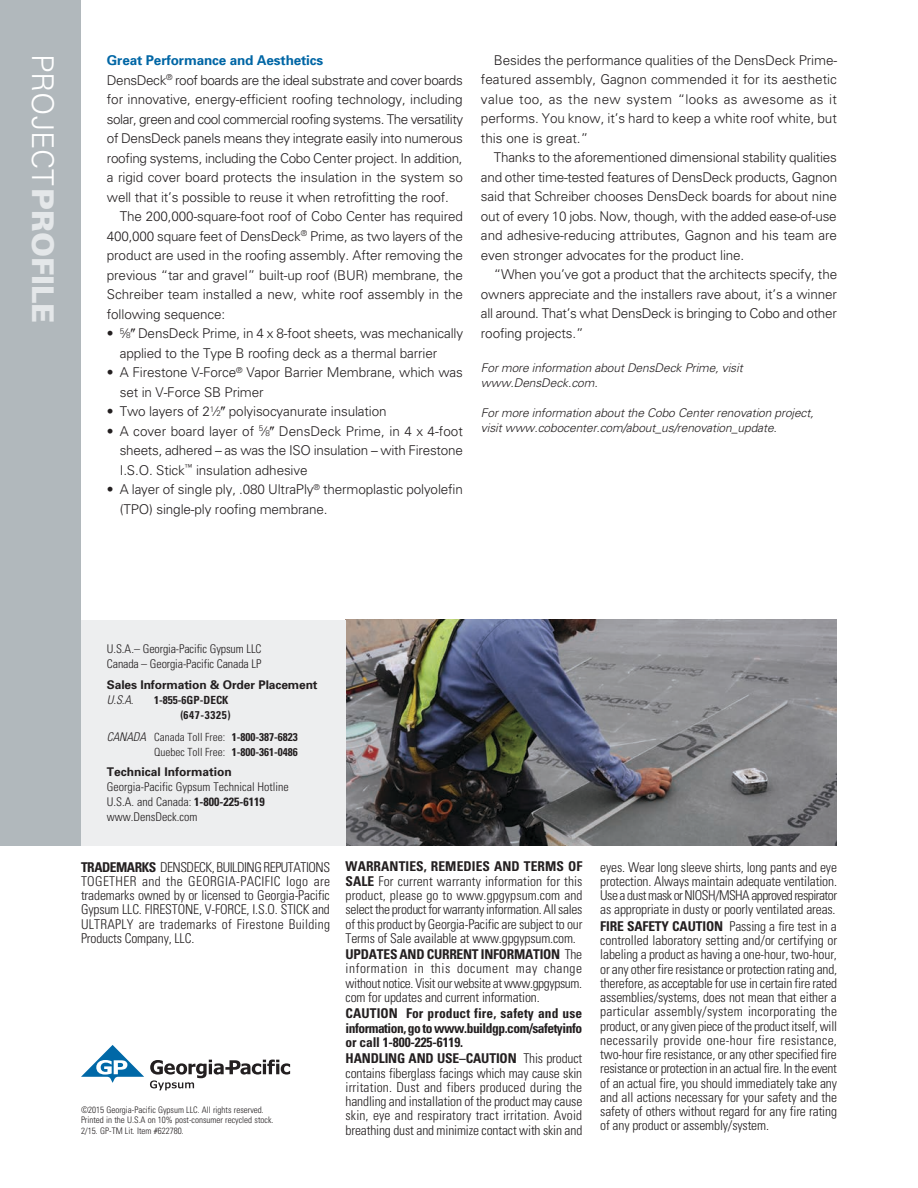
<style>
.page{position:relative;width:918px;height:1188px;background:#fff}
.page>*{position:absolute;margin:0;border:0;box-sizing:border-box;transform-origin:0 0}
.t1{font:300 30px "Univers";color:#fff}
.t2{font:300 13.5px/19.5px "Univers";letter-spacing:-.01em;color:#231f20;text-align:justify}
.t3{font:300 condensed 13.5px/14.2px "Univers";letter-spacing:-.01em;color:#231f20;text-align:justify}
.t4{font:700 condensed 13.5px/14.2px "Univers";letter-spacing:-.035em;color:#231f20;text-align:justify}
.t5{font:italic 300 12px/15px "Univers";letter-spacing:-.01em;color:#231f20}
.t6{font:300 condensed 12px/15px "Univers";color:#231f20}
.t7{font:700 12px "Univers";letter-spacing:-.01em;color:#231f20}
.t8{font:italic 300 condensed 12px "Univers";color:#231f20}
.t9{font:300 condensed 11.25px/15px "Univers";color:#231f20;text-align:right}
.t10{font:700 condensed 11.25px/15px "Univers";color:#231f20;text-align:right}
.t11{font:300 condensed 9px/10.5px "Univers";color:#231f20}
.s1{font-weight:900;color:#e4e7e9}
.s2{font-weight:700;color:#0066a5}
.s3{font-size:8.1px}
.s4{font-family:"Universal Newswith Comm Pi";font-weight:400}
.s5{font-style:italic;font-size:12px}
.s6{font-weight:700}
</style>
<div class="page">
<svg style="left:81px;top:1045px;width:63px;height:38px"></svg>
<svg style="left:150px;top:1060px;width:140px;height:30px"></svg>
<img style="left:346px;top:620px;width:491px;height:226px">
<div style="left:54px;top:620px;width:291px;height:226px;background:#edeeef"></div>
<div style="left:0;top:0;width:81px;height:846px;background:#b1b8bc"></div>
<h1 class="t1" style="left:61px;top:54px;width:271px;rotate:90deg">PROJECT<span class="s1">PROFILE</span></h1>
<p class="t2" style="left:107px;top:50px;width:358px;text-align:left"><span class="s2">Great Performance and Aesthetics<br></span>DensDeck<sup>®</sup> roof boards are the ideal substrate and cover boards for innovative, energy-efficient roofing technology, including solar, green and cool commercial roofing systems. The versatility of DensDeck panels means they integrate easily into numerous roofing systems, including the Cobo Center project. In addition, a rigid cover board protects the insulation in the system so well that it’s possible to reuse it when retrofitting the roof.</p>
<p class="t2" style="left:107px;top:206px;width:358px;text-indent:13px">The 200,000-square-foot roof of Cobo Center has required 400,000 square feet of DensDeck<sup>®</sup> Prime, as two layers of the product are used in the roofing assembly. After removing the previous “tar and gravel” built-up roof (BUR) membrane, the Schreiber team installed a new, white roof assembly in the following sequence:</p>
<p class="t2" style="left:120px;top:323px;width:345px;text-indent:-13px">• <sup>5</sup>⁄<span class="s3">8</span><span class="s4">(</span> DensDeck Prime, in 4 x 8-foot sheets, was mechanically applied to the Type B roofing deck as a thermal barrier</p>
<p class="t2" style="left:120px;top:362px;width:345px;text-indent:-13px">• A Firestone V-Force<sup>®</sup> Vapor Barrier Membrane, which was set in V-Force SB Primer</p>
<p class="t2" style="left:107px;top:401px;width:281px">• Two layers of 2<sup>1</sup>⁄<span class="s3">2</span><span class="s4">(</span> polyisocyanurate insulation</p>
<p class="t2" style="left:120px;top:421px;width:345px;text-indent:-13px">• A cover board layer of <sup>5</sup>⁄<span class="s3">8</span><span class="s4">(</span> DensDeck Prime, in 4 x 4-foot sheets, adhered – as was the ISO insulation – with Firestone I.S.O. Stick<sup>™</sup> insulation adhesive</p>
<p class="t2" style="left:120px;top:479px;width:345px;text-indent:-13px">• A layer of single ply, .080 UltraPly<sup>®</sup> thermoplastic polyolefin (TPO) single-ply roofing membrane.</p>
<p class="t2" style="left:481px;top:50px;width:358px;text-indent:13px">Besides the performance qualities of the DensDeck Prime&shy;featured assembly, Gagnon commended it for its aesthetic value too, as the new system “looks as awesome as it performs. You know, it’s hard to keep a white roof white, but this one is great.”</p>
<p class="t2" style="left:481px;top:147px;width:358px;text-indent:13px">Thanks to the aforementioned dimensional stability qualities and other time-tested features of DensDeck products, Gagnon said that Schreiber chooses DensDeck boards for about nine out of every 10 jobs. Now, though, with the added ease-of-use and adhesive-reducing attributes, Gagnon and his team are even stronger advocates for the product line.</p>
<p class="t2" style="left:481px;top:264px;width:358px;text-indent:13px">“When you’ve got a product that the architects specify, the owners appreciate and the installers rave about, it’s a winner all around. That’s what DensDeck is bringing to Cobo and other roofing projects.”</p>
<p class="t5" style="left:481px;top:360px;width:263px">For more information about DensDeck Prime, visit www.DensDeck.com.</p>
<p class="t5" style="left:481px;top:405px;width:334px">For more information about the Cobo Center renovation project, visit www.cobocenter.com/about_us/renovation_update.</p>
<p class="t6" style="left:107px;top:642px;width:156px">U.S.A.– Georgia-Pacific Gypsum LLC<br>Canada – Georgia-Pacific Canada LP</p>
<p class="t7" style="left:107px;top:677px;width:212px">Sales Information &amp; Order Placement</p>
<p class="t8" style="left:107px;top:692px;width:28px">U.S.A.</p>
<p class="t10" style="left:154px;top:692px;width:78px">1-855-6GP-DECK (647-3325)</p>
<p class="t9" style="left:107px;top:729px;width:192px"><span class="s5">CANADA</span> Canada Toll Free: <span class="s6">1-800-387-6823<br></span>Quebec Toll Free: <span class="s6">1-800-361-0486</span></p>
<p class="t7" style="left:107px;top:764px;width:127px">Technical Information</p>
<p class="t6" style="left:107px;top:779px;width:184px">Georgia-Pacific Gypsum Technical Hotline<br>U.S.A. and Canada: <span class="s6">1-800-225-6119 </span>www.DensDeck.com</p>
<p class="t3" style="left:81px;top:859px;width:251px"><span class="s6">TRADEMARKS</span> DENSDECK, BUILDING REPUTATIONS TOGETHER and the GEORGIA-PACIFIC logo are trademarks owned by or licensed to Georgia-Pacific Gypsum LLC. FIRESTONE, V-FORCE, I.S.O. STICK and ULTRAPLY are trademarks of Firestone Building Products Company, LLC.</p>
<p class="t3" style="left:346px;top:859px;width:238px"><span class="s6">WARRANTIES, REMEDIES AND TERMS OF SALE</span> For current warranty information for this product, please go to www.gpgypsum.com and select the product for warranty information. All sales of this product by Georgia-Pacific are subject to our Terms of Sale available at www.gpgypsum.com.</p>
<p class="t3" style="left:346px;top:947px;width:238px"><span class="s6">UPDATES AND CURRENT INFORMATION</span> The information in this document may change without notice. Visit our website at www.gpgypsum. com for updates and current information.</p>
<p class="t4" style="left:346px;top:1006px;width:238px">CAUTION For product fire, safety and use information, go to www.buildgp.com/safetyinfo or call 1-800-225-6119.</p>
<p class="t3" style="left:346px;top:1051px;width:238px"><span class="s6">HANDLING AND USE–CAUTION</span> This product contains fiberglass facings which may cause skin irritation. Dust and fibers produced during the handling and installation of the product may cause skin, eye and respiratory tract irritation. Avoid breathing dust and minimize contact with skin and</p>
<p class="t11" style="left:81px;top:1104px;width:194px">©2015 Georgia-Pacific Gypsum LLC. All rights reserved.<br>Printed in the U.S.A on 10% post-consumer recycled stock.<br>2/15. GP-TM Lit. Item #622780.</p>
<p class="t3" style="left:600px;top:860px;width:238px">eyes. Wear long sleeve shirts, long pants and eye protection. Always maintain adequate ventilation.<br>Use a dust mask or NIOSH/MSHA approved respirator as appropriate in dusty or poorly ventilated areas.</p>
<p class="t3" style="left:600px;top:919px;width:238px"><span class="s6">FIRE SAFETY CAUTION</span> Passing a fire test in a controlled laboratory setting and/or certifying or labeling a product as having a one-hour, two-hour, or any other fire resistance or protection rating and, therefore, as acceptable for use in certain fire rated assemblies/systems, does not mean that either a particular assembly/system incorporating the product, or any given piece of the product itself, will necessarily provide one-hour fire resistance, two-hour fire resistance, or any other specified fire resistance or protection in an actual fire. In the event of an actual fire, you should immediately take any and all actions necessary for your safety and the safety of others without regard for any fire rating of any product or assembly/system.</p>
</div>
